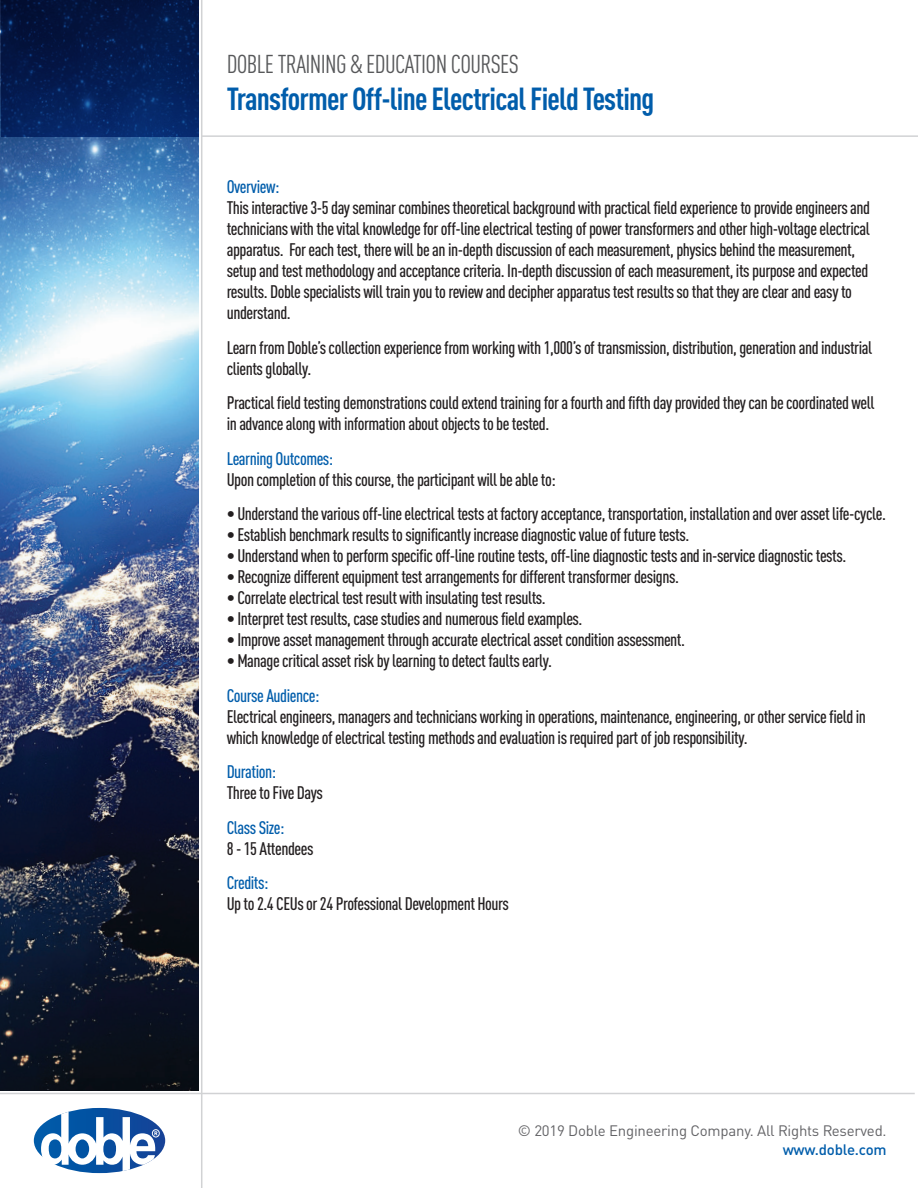
<style>
.page{position:relative;width:918px;height:1188px;background:#fff}
.page>*{position:absolute;margin:0;border:0;box-sizing:border-box;transform-origin:0 0}
.t1{font:700 condensed 31.5px "DIN Pro";letter-spacing:-.025em;color:#015dab}
.t2{font:condensed 25.5px "DIN Pro";letter-spacing:-.025em;color:#57585a}
.t3{font:500 condensed 18px/21px "DIN Pro";letter-spacing:-.025em;color:#231f20}
.t4{font:500 condensed 18px "DIN Pro";letter-spacing:-.025em;color:#015dab}
.t5{font:15px "DIN Pro";letter-spacing:-.015em;color:#636366}
.t6{font:500 15px "DIN Pro";letter-spacing:-.015em;color:#015dab}
</style>
<div class="page">
<img style="left:34px;top:1108px;width:131px;height:65px">
<div style="left:152px;top:1129px;width:8px;height:9px;border:1px solid #fff;border-radius:50%"></div>
<svg style="left:41px;top:1112px;width:117px;height:59px"></svg>
<hr style="left:202px;top:135px;width:716px;height:2px;background:#d1d2d4">
<hr style="left:201px;top:0;width:1px;height:1188px;background:#d1d2d4">
<img style="left:0;top:0;width:199px;height:1091px">
<svg style="left:1px;top:0;width:198px;height:136px;background:#041c51"></svg>
<hr style="left:0;top:1093px;width:915px;height:1px;background:#d1d2d4">
<h2 class="t2" style="left:227px;top:46px;width:294px">DOBLE TRAINING &amp; EDUCATION COURSES</h2>
<h1 class="t1" style="left:227px;top:75px;width:429px">Transformer Off-line Electrical Field Testing</h1>
<p class="t4" style="left:227px;top:173px;width:54px">Overview:</p>
<p class="t3" style="left:227px;top:196px;width:645px">This interactive 3-5 day seminar combines theoretical background with practical field experience to provide engineers and technicians with the vital knowledge for off-line electrical testing of power transformers and other high-voltage electrical apparatus. For each test, there will be an in-depth discussion of each measurement, physics behind the measurement, setup and test methodology and acceptance criteria. In-depth discussion of each measurement, its purpose and expected results. Doble specialists will train you to review and decipher apparatus test results so that they are clear and easy to understand.</p>
<p class="t3" style="left:227px;top:335px;width:647px">Learn from Doble’s collection experience from working with 1,000’s of transmission, distribution, generation and industrial clients globally.</p>
<p class="t3" style="left:227px;top:391px;width:649px">Practical field testing demonstrations could extend training for a fourth and fifth day provided they can be coordinated well in advance along with information about objects to be tested.</p>
<p class="t4" style="left:227px;top:445px;width:108px">Learning Outcomes:</p>
<p class="t3" style="left:227px;top:467px;width:331px">Upon completion of this course, the participant will be able to:</p>
<p class="t3" style="left:227px;top:502px;width:661px">• Understand the various off-line electrical tests at factory acceptance, transportation, installation and over asset life-cycle.</p>
<p class="t3" style="left:227px;top:523px;width:464px">• Establish benchmark results to significantly increase diagnostic value of future tests.</p>
<p class="t3" style="left:227px;top:544px;width:621px">• Understand when to perform specific off-line routine tests, off-line diagnostic tests and in-service diagnostic tests.</p>
<p class="t3" style="left:227px;top:565px;width:454px">• Recognize different equipment test arrangements for different transformer designs.</p>
<p class="t3" style="left:227px;top:586px;width:321px">• Correlate electrical test result with insulating test results.</p>
<p class="t3" style="left:227px;top:607px;width:357px">• Interpret test results, case studies and numerous field examples.</p>
<p class="t3" style="left:227px;top:628px;width:460px">• Improve asset management through accurate electrical asset condition assessment.</p>
<p class="t3" style="left:227px;top:649px;width:327px">• Manage critical asset risk by learning to detect faults early.</p>
<p class="t4" style="left:227px;top:682px;width:94px">Course Audience:</p>
<p class="t3" style="left:227px;top:704px;width:641px">Electrical engineers, managers and technicians working in operations, maintenance, engineering, or other service field in which knowledge of electrical testing methods and evaluation is required part of job responsibility.</p>
<p class="t4" style="left:227px;top:759px;width:51px">Duration:</p>
<p class="t3" style="left:227px;top:781px;width:98px">Three to Five Days</p>
<p class="t4" style="left:227px;top:814px;width:59px">Class Size:</p>
<p class="t3" style="left:227px;top:836px;width:88px">8 - 15 Attendees</p>
<p class="t4" style="left:227px;top:870px;width:43px">Credits:</p>
<p class="t3" style="left:227px;top:892px;width:284px">Up to 2.4 CEUs or 24 Professional Development Hours</p>
<p class="t5" style="left:518px;top:1119px;width:370px">© 2019 Doble Engineering Company. All Rights Reserved.</p>
<p class="t6" style="left:783px;top:1138px;width:105px">www.doble.com</p>
</div>
